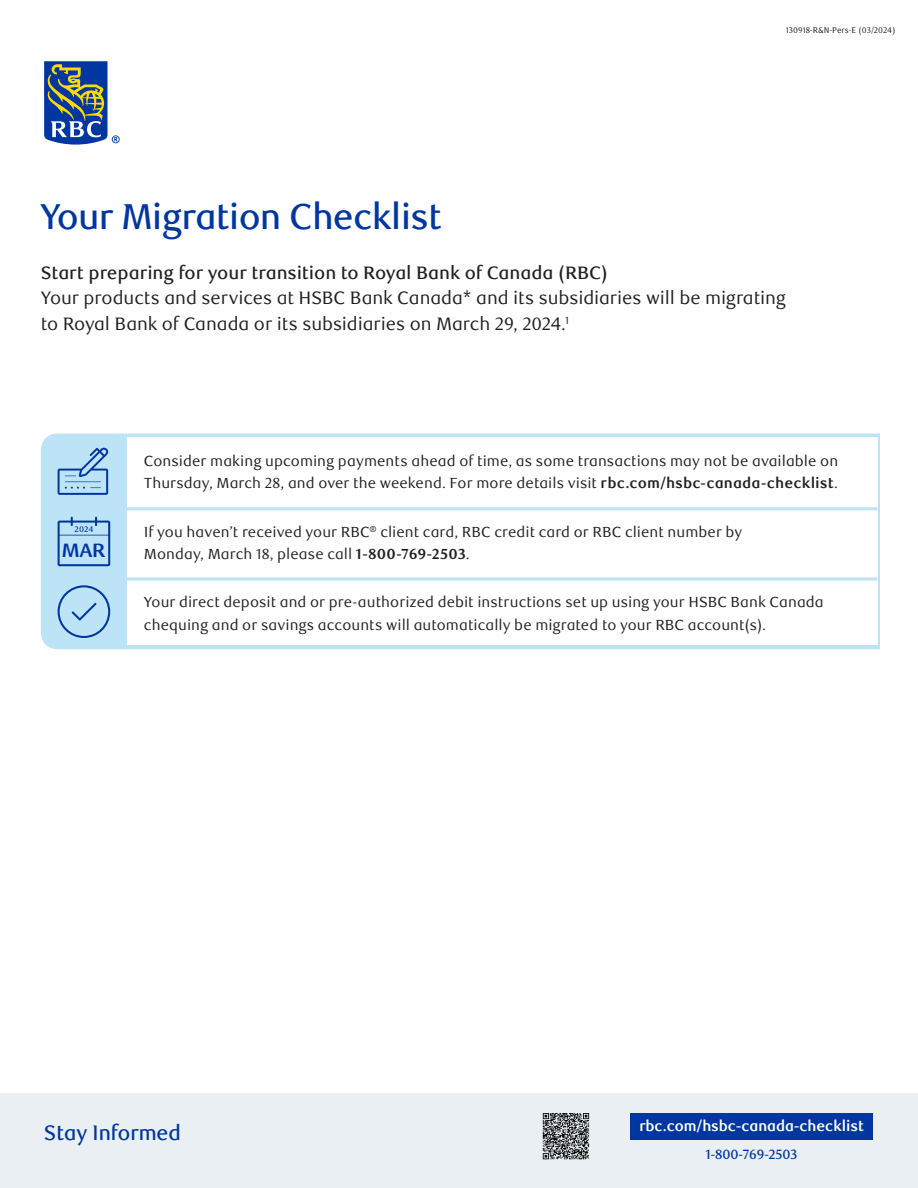
<style>
.page{position:relative;width:918px;height:1188px;background:#fff}
.page>*{position:absolute;margin:0;border:0;box-sizing:border-box;transform-origin:0 0}
.t1{font:500 36px "RBC Display";letter-spacing:-.005em;color:#0036a0}
.t2{font:500 21px "RBC Display";color:#0036a0}
.t3{font:700 19.35px "RBC Text";color:#0036a0}
.t4{font:18px/25.5px "RBC Text";letter-spacing:-.005em;color:#231f20}
.t5{font:500 18px "RBC Text";letter-spacing:-.005em;color:#231f20}
.t6{font:700 15px "RBC Display";color:#fff}
.t7{font:14.7px/22.5px "RBC Text";letter-spacing:.005em;color:#231f20}
.t8{font:500 13.5px "RBC Display";color:#0036a0}
.t9{font:8.25px "RBC Text Cond";color:#231f20}
.t10{font:500 8.1px "RBC Text";color:#0036a0}
.s1{font-weight:700}
</style>
<div class="page">
<svg style="left:44px;top:61px;width:76px;height:84px"></svg>
<div style="left:41px;top:434px;width:839px;height:215px;background:#bce3f6"></div>
<div style="left:127px;top:437px;width:751px;height:137px;background:#fff"></div>
<div style="left:127px;top:507px;width:751px;height:138px;background:#fff"></div>
<hr style="left:125px;top:507px;width:752px;height:3px;background:#bce3f6">
<hr style="left:125px;top:577px;width:752px;height:3px;background:#bce3f6">
<svg style="left:58px;top:517px;width:52px;height:49px;background:#9dc7e8"></svg>
<svg style="left:58px;top:585px;width:52px;height:53px;background:#a1cae9"></svg>
<svg style="left:58px;top:448px;width:50px;height:47px;background:#94bfe4"></svg>
<div style="left:0;top:1094px;width:918px;height:94px;background:#e9eff3"></div>
<div style="left:630px;top:1113px;width:243px;height:27px;background:#0036a0"></div>
<svg style="left:543px;top:1113px;width:46px;height:46px;background:#727577"></svg>
<p class="t9" style="left:786px;top:25px;width:111px">130918-R&amp;N-Pers-E (03/2024)</p>
<p class="t1" style="left:40px;top:195px;width:403px">Your Migration Checklist</p>
<p class="t5" style="left:41px;top:262px;width:569px">Start preparing for your transition to Royal Bank of Canada (RBC)</p>
<p class="t4" style="left:41px;top:286px;width:747px">Your products and services at HSBC Bank Canada* and its subsidiaries will be migrating to Royal Bank of Canada or its subsidiaries on March 29, 2024.<sup>1</sup></p>
<p class="t10" style="left:75px;top:524px;width:20px">2024</p>
<p class="t3" style="left:61px;top:539px;width:45px">MAR</p>
<p class="t7" style="left:144px;top:450px;width:696px">Consider making upcoming payments ahead of time, as some transactions may not be available on<br>Thursday, March 28, and over the weekend. For more details visit <span class="s1">rbc.com/hsbc-canada-checklist</span>.</p>
<p class="t7" style="left:144px;top:521px;width:600px">If you haven’t received your RBC<sup>®</sup> client card, RBC credit card or RBC client number by<br>Monday, March 18, please call <span class="s1">1-800-769-2503</span>.</p>
<p class="t7" style="left:144px;top:591px;width:681px">Your direct deposit and or pre-authorized debit instructions set up using your HSBC Bank Canada chequing and or savings accounts will automatically be migrated to your RBC account(s).</p>
<p class="t2" style="left:44px;top:1121px;width:138px">Stay Informed</p>
<p class="t6" style="left:639px;top:1117px;width:226px">rbc.com/hsbc-canada-checklist</p>
<p class="t8" style="left:706px;top:1147px;width:93px">1-800-769-2503</p>
</div>
